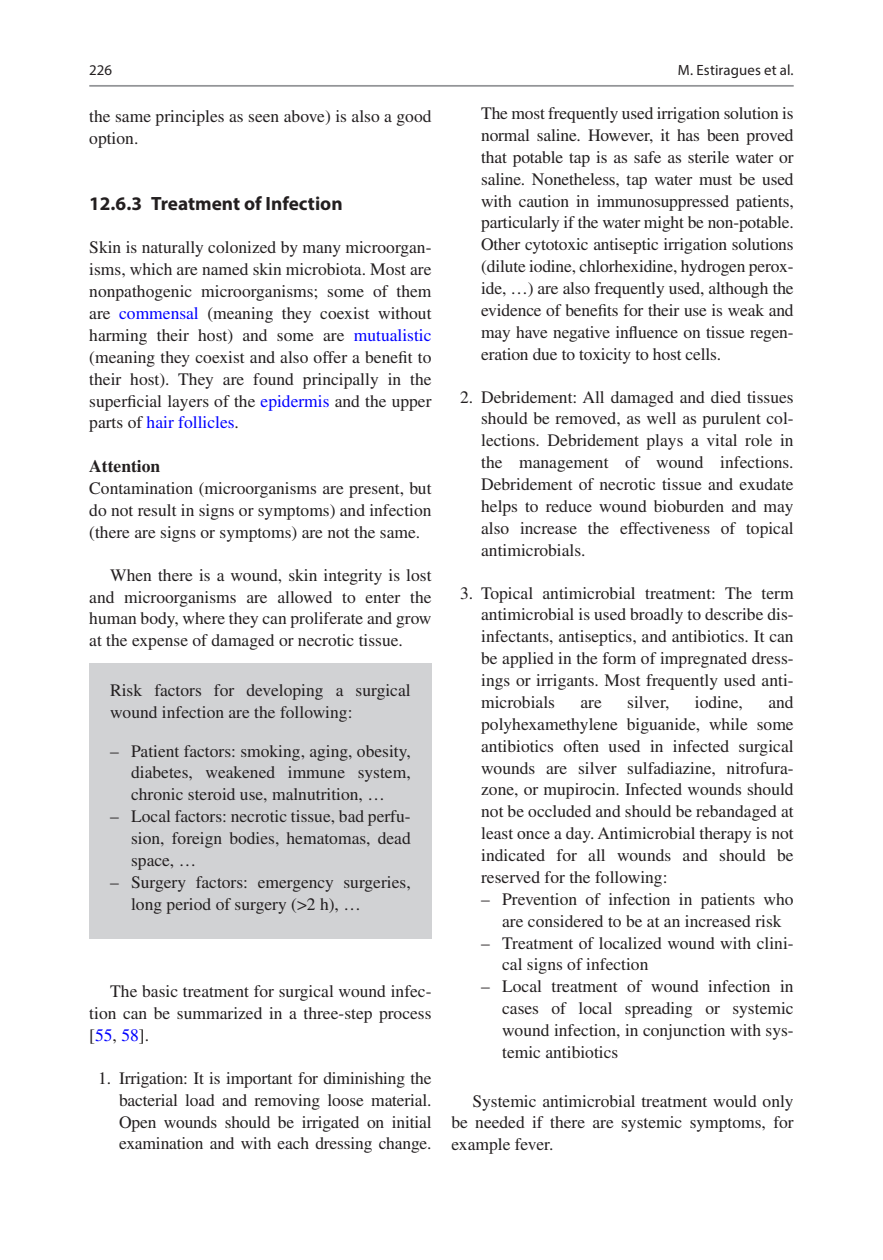
<style>
.page{position:relative;width:883px;height:1260px;background:#fff}
.page>*{position:absolute;margin:0;border:0;box-sizing:border-box;transform-origin:0 0}
._2_hd{font:700 19.25px "Myriad Pro";color:#231f20}
.Text_flush{font:17.5px/21.9px "Times LT Std";color:#231f20;text-align:justify}
.Text{font:17.5px/21.9px "Times LT Std";color:#231f20;text-align:justify}
.B_text_flush_Overvie{font:17.5px/21.9px "Times LT Std";color:#231f20}
.B_title_Overview{font:700 17.5px "Times LT Std";color:#231f20}
.t1{font:14.88px "Myriad Pro";letter-spacing:.005em;color:#231f20}
.s1{color:#00f}
</style>
<div class="page">
<div style="left:89px;top:663px;width:343px;height:276px;background:#d1d2d4"></div>
<hr style="left:89px;top:85px;width:705px;height:2px;background:#939598">
<p class="t1" style="left:89px;top:61px;width:24px">226</p>
<p class="Text_flush" style="left:89px;top:105px;width:344px">the same principles as seen above) is also a good option.</p>
<h3 class="_2_hd" style="left:89px;top:191px;width:255px">12.6.3 Treatment of Infection</h3>
<p class="Text_flush" style="left:89px;top:237px;width:344px">Skin is naturally colonized by many microorgan&shy;isms, which are named skin microbiota. Most are nonpathogenic microorganisms; some of them are <span class="s1">commensal</span> (meaning they coexist without harming their host) and some are <span class="s1">mutualistic </span>(meaning they coexist and also offer a benefit to their host). They are found principally in the superficial layers of the <span class="s1">epidermis</span> and the upper parts of <span class="s1">hair follicles</span>.</p>
<p class="B_title_Overview" style="left:89px;top:456px;width:72px">Attention</p>
<p class="Text_flush" style="left:89px;top:477px;width:344px">Contamination (microorganisms are present, but do not result in signs or symptoms) and infection (there are signs or symptoms) are not the same.</p>
<p class="Text" style="left:89px;top:564px;width:344px;text-indent:21px">When there is a wound, skin integrity is lost and microorganisms are allowed to enter the human body, where they can proliferate and grow at the expense of damaged or necrotic tissue.</p>
<p class="B_text_flush_Overvie" style="left:110px;top:679px;width:302px">Risk factors for developing a surgical wound infection are the following:</p>
<p class="Text_flush" style="left:131px;top:740px;width:281px;text-indent:-21px">– Patient factors: smoking, aging, obesity, diabetes, weakened immune system, chronic steroid use, malnutrition, …</p>
<p class="Text_flush" style="left:131px;top:805px;width:281px;text-indent:-21px">– Local factors: necrotic tissue, bad perfu&shy;sion, foreign bodies, hematomas, dead space, …</p>
<p class="Text_flush" style="left:131px;top:871px;width:281px;text-indent:-21px">– Surgery factors: emergency surgeries, long period of surgery (&gt;2 h), …</p>
<p class="Text" style="left:89px;top:980px;width:344px;text-indent:21px">The basic treatment for surgical wound infec&shy;tion can be summarized in a three-step process [<span class="s1">55</span>, <span class="s1">58</span>].</p>
<p class="Text_flush" style="left:119px;top:1067px;width:314px;text-indent:-21px">1. Irrigation: It is important for diminishing the bacterial load and removing loose material.<br>Open wounds should be irrigated on initial examination and with each dressing change.</p>
<p class="t1" style="left:678px;top:61px;width:117px">M. Estiragues et al.</p>
<p class="Text_flush" style="left:481px;top:102px;width:314px">The most frequently used irrigation solution is normal saline. However, it has been proved that potable tap is as safe as sterile water or saline. Nonetheless, tap water must be used with caution in immunosuppressed patients, particularly if the water might be non-potable.<br>Other cytotoxic antiseptic irrigation solutions (dilute iodine, chlorhexidine, hydrogen perox&shy;ide, …) are also frequently used, although the evidence of benefits for their use is weak and may have negative influence on tissue regen&shy;eration due to toxicity to host cells.</p>
<p class="Text_flush" style="left:481px;top:386px;width:314px;text-indent:-21px">2. Debridement: All damaged and died tissues should be removed, as well as purulent col&shy;lections. Debridement plays a vital role in the management of wound infections.<br>Debridement of necrotic tissue and exudate helps to reduce wound bioburden and may also increase the effectiveness of topical antimicrobials.</p>
<p class="Text_flush" style="left:481px;top:582px;width:314px;text-indent:-21px">3. Topical antimicrobial treatment: The term antimicrobial is used broadly to describe dis&shy;infectants, antiseptics, and antibiotics. It can be applied in the form of impregnated dress&shy;ings or irrigants. Most frequently used anti&shy;microbials</p>
<p class="Text_flush" style="left:481px;top:691px;width:314px;text-indent:287px">and polyhexamethylene biguanide, while some antibiotics often used in infected surgical wounds are silver sulfadiazine, nitrofura&shy;zone, or mupirocin. Infected wounds should not be occluded and should be rebandaged at least once a day. Antimicrobial therapy is not indicated for all wounds and should be reserved for the following:</p>
<p class="Text_flush" style="left:481px;top:888px;width:314px;text-align:center">– Prevention of infection in patients who are considered to be at an increased risk</p>
<p class="Text_flush" style="left:502px;top:932px;width:293px;text-indent:-21px">– Treatment of localized wound with clini&shy;cal signs of infection</p>
<p class="Text_flush" style="left:502px;top:975px;width:293px;text-indent:-21px">– Local treatment of wound infection in cases of local spreading or systemic wound infection, in conjunction with sys&shy;temic antibiotics</p>
<p class="Text" style="left:451px;top:1090px;width:344px;text-indent:21px">Systemic antimicrobial treatment would only be needed if there are systemic symptoms, for example fever.</p>
<p class="Text_flush" style="left:580px;top:691px;width:23px">are</p>
<p class="Text_flush" style="left:627px;top:691px;width:44px">silver,</p>
<p class="Text_flush" style="left:695px;top:691px;width:50px">iodine,</p>
</div>
